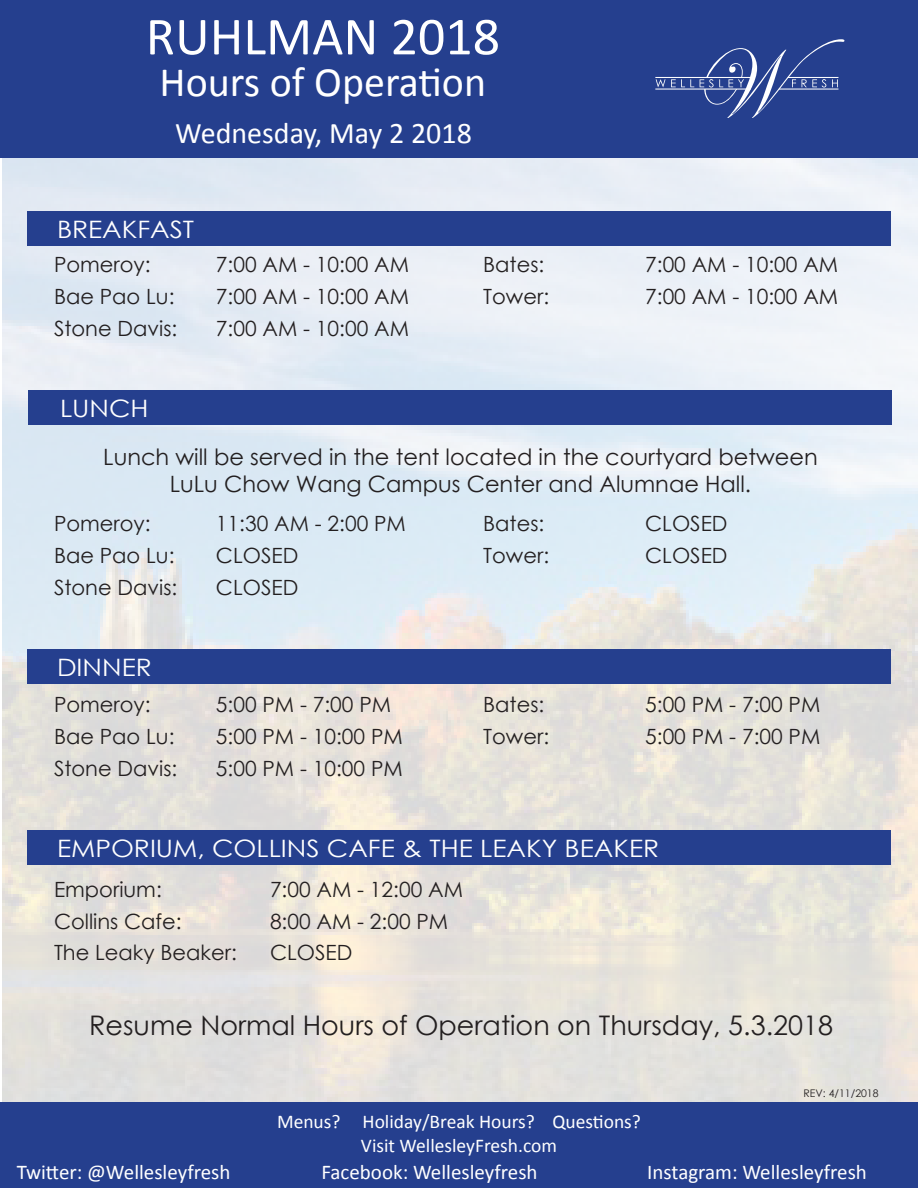
<style>
.page{position:relative;width:918px;height:1188px;background:#fff}
.page>*{position:absolute;margin:0;border:0;box-sizing:border-box;transform-origin:0 0}
.t1{font:54px "Calibri";color:#fff}
.t2{font:42px "Calibri";color:#fff}
.t3{font:30px "Calibri";color:#fff}
.t4{font:27px "Century Gothic";color:#231f20}
.t5{font:24px "Century Gothic";color:#fff;scale:1.1 1}
.t6{font:22.5px "Century Gothic";color:#231f20}
.t7{font:21px "Century Gothic";color:#231f20}
.t8{font:21px "Calibri";color:#fff}
.t9{font:19.5px "Calibri";color:#fff}
.t10{font:10.5px "Century Gothic";color:#231f20}
</style>
<div class="page">
<img style="left:2px;top:157px;width:916px;height:946px">
<div style="left:0;top:0;width:918px;height:157px;background:#253f8e"></div>
<svg style="left:656px;top:79px;width:38px;height:8px"></svg>
<svg style="left:700px;top:39px;width:144px;height:79px"></svg>
<hr style="left:655px;top:77px;width:96px;height:1px;background:#fff">
<hr style="left:655px;top:89px;width:96px;height:1px;background:#fff">
<div style="left:27px;top:650px;width:864px;height:34px;background:#253f8e"></div>
<div style="left:27px;top:830px;width:864px;height:35px;background:#253f8e"></div>
<div style="left:27px;top:212px;width:864px;height:34px;background:#253f8e"></div>
<div style="left:28px;top:391px;width:864px;height:34px;background:#253f8e"></div>
<div style="left:0;top:1103px;width:918px;height:85px;background:#253f8e"></div>
<p class="t1" style="left:146px;top:3px;width:356px">RUHLMAN 2018</p>
<p class="t2" style="left:160px;top:56px;width:328px">Hours of Operation</p>
<p class="t3" style="left:175px;top:114px;width:298px">Wednesday, May 2 2018</p>
<p class="t5" style="left:57px;top:213px;width:126px">BREAKFAST</p>
<p class="t7" style="left:54px;top:250px;width:98px">Pomeroy:</p>
<p class="t7" style="left:216px;top:250px;width:194px">7:00 AM - 10:00 AM</p>
<p class="t7" style="left:54px;top:282px;width:122px">Bae Pao Lu:</p>
<p class="t7" style="left:216px;top:282px;width:194px">7:00 AM - 10:00 AM</p>
<p class="t7" style="left:54px;top:314px;width:125px">Stone Davis:</p>
<p class="t7" style="left:216px;top:314px;width:194px">7:00 AM - 10:00 AM</p>
<p class="t7" style="left:483px;top:250px;width:63px">Bates:</p>
<p class="t7" style="left:645px;top:250px;width:194px">7:00 AM - 10:00 AM</p>
<p class="t7" style="left:483px;top:282px;width:67px">Tower:</p>
<p class="t7" style="left:645px;top:282px;width:194px">7:00 AM - 10:00 AM</p>
<p class="t5" style="left:60px;top:391px;width:82px">LUNCH</p>
<p class="t6" style="left:103px;top:441px;width:716px">Lunch will be served in the tent located in the courtyard between</p>
<p class="t6" style="left:170px;top:468px;width:583px">LuLu Chow Wang Campus Center and Alumnae Hall.</p>
<p class="t7" style="left:54px;top:509px;width:98px">Pomeroy:</p>
<p class="t7" style="left:216px;top:509px;width:191px">11:30 AM - 2:00 PM</p>
<p class="t7" style="left:54px;top:541px;width:122px">Bae Pao Lu:</p>
<p class="t7" style="left:216px;top:541px;width:84px">CLOSED</p>
<p class="t7" style="left:54px;top:573px;width:125px">Stone Davis:</p>
<p class="t7" style="left:216px;top:573px;width:84px">CLOSED</p>
<p class="t5" style="left:57px;top:651px;width:88px">DINNER</p>
<p class="t7" style="left:54px;top:689px;width:98px">Pomeroy:</p>
<p class="t7" style="left:216px;top:689px;width:177px">5:00 PM - 7:00 PM</p>
<p class="t7" style="left:54px;top:721px;width:122px">Bae Pao Lu:</p>
<p class="t7" style="left:216px;top:721px;width:188px">5:00 PM - 10:00 PM</p>
<p class="t7" style="left:54px;top:753px;width:125px">Stone Davis:</p>
<p class="t7" style="left:216px;top:753px;width:188px">5:00 PM - 10:00 PM</p>
<p class="t7" style="left:483px;top:509px;width:63px">Bates:</p>
<p class="t7" style="left:645px;top:509px;width:84px">CLOSED</p>
<p class="t7" style="left:483px;top:541px;width:67px">Tower:</p>
<p class="t7" style="left:645px;top:541px;width:84px">CLOSED</p>
<p class="t7" style="left:483px;top:689px;width:63px">Bates:</p>
<p class="t7" style="left:645px;top:689px;width:177px">5:00 PM - 7:00 PM</p>
<p class="t7" style="left:483px;top:721px;width:67px">Tower:</p>
<p class="t7" style="left:645px;top:721px;width:177px">5:00 PM - 7:00 PM</p>
<p class="t5" style="left:57px;top:831px;width:549px">EMPORIUM, COLLINS CAFE &amp; THE LEAKY BEAKER</p>
<p class="t7" style="left:54px;top:874px;width:109px">Emporium:</p>
<p class="t7" style="left:270px;top:874px;width:194px">7:00 AM - 12:00 AM</p>
<p class="t7" style="left:54px;top:906px;width:129px">Collins Cafe:</p>
<p class="t7" style="left:270px;top:906px;width:180px">8:00 AM - 2:00 PM</p>
<p class="t7" style="left:54px;top:938px;width:184px">The Leaky Beaker:</p>
<p class="t7" style="left:270px;top:938px;width:84px">CLOSED</p>
<p class="t4" style="left:89px;top:1007px;width:745px">Resume Normal Hours of Operation on Thursday, 5.3.2018</p>
<p class="t9" style="left:277px;top:1110px;width:365px">Menus? Holiday/Break Hours? Questions?</p>
<p class="t9" style="left:361px;top:1133px;width:198px">Visit WellesleyFresh.com</p>
<p class="t10" style="left:804px;top:1086px;width:77px">REV: 4/11/2018</p>
<p class="t8" style="left:17px;top:1159px;width:215px">Twitter: @Wellesleyfresh</p>
<p class="t8" style="left:321px;top:1159px;width:218px">Facebook: Wellesleyfresh</p>
<p class="t8" style="left:647px;top:1159px;width:221px">Instagram: Wellesleyfresh</p>
</div>
